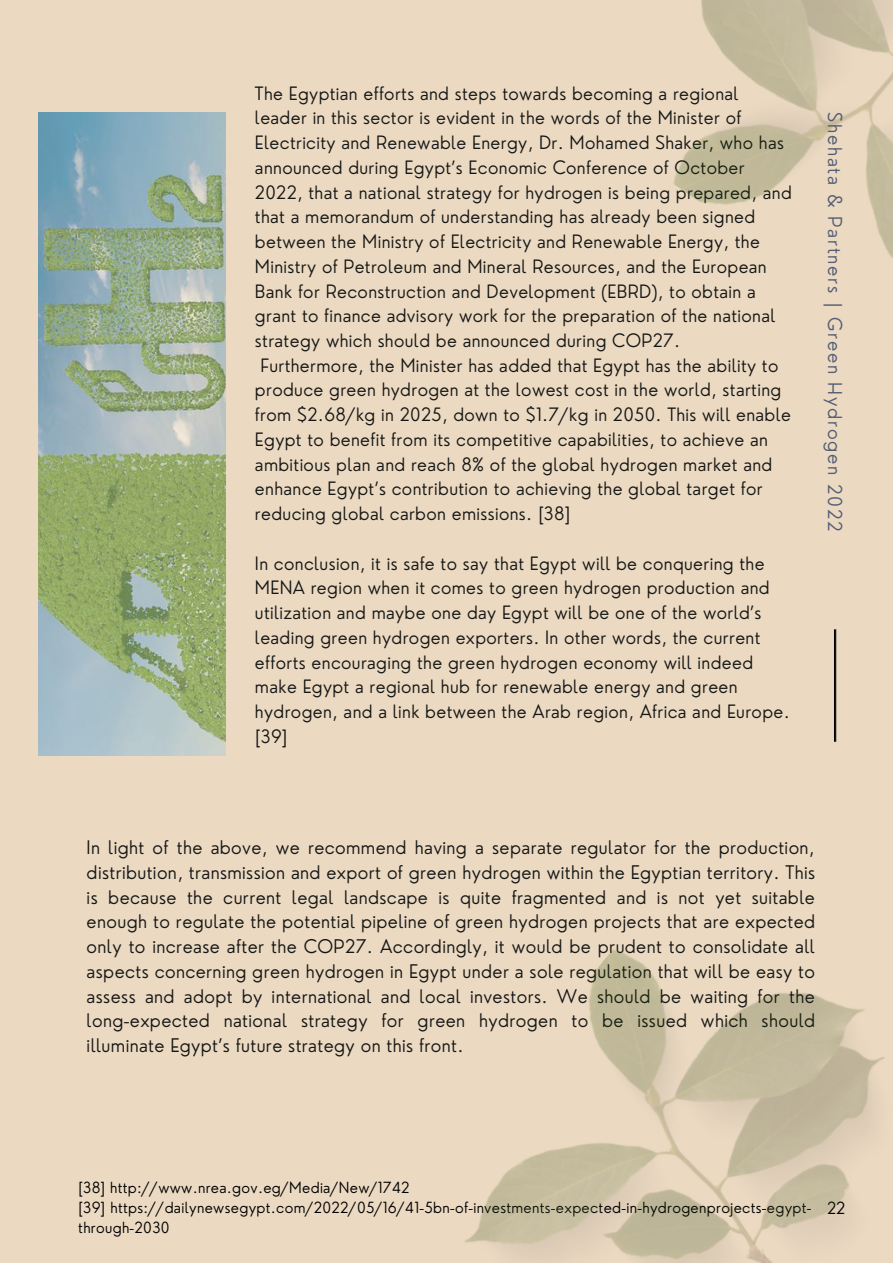
<style>
.page{position:relative;width:893px;height:1264px;background:#fff}
.page>*{position:absolute;margin:0;border:0;box-sizing:border-box;transform-origin:0 0}
.t1{font:300 18.75px "Nourd";letter-spacing:.09em;color:#545e75}
.t2{font:300 18.3px/24.8px "Nourd";letter-spacing:.02em;color:#151715;text-align:justify}
.t3{font:300 18px/24.8px "Nourd";letter-spacing:.02em;color:#151715}
.t4{font:300 16.35px "Nourd";color:#000}
.t5{font:300 15px/20.2px "Nourd";letter-spacing:.02em;color:#000}
</style>
<div class="page">
<div style="left:0;top:0;width:890px;height:1262px;background:#ebd9c2"></div>
<hr style="left:835px;top:629px;width:1px;height:112px;background:#000">
<hr style="left:833px;top:629px;width:2px;height:112px;background:#000">
<img style="left:39px;top:112px;width:186px;height:643px">
<img style="left:464px;top:861px;width:428px;height:401px">
<img style="left:673px;top:0;width:219px;height:371px">
<p class="t3" style="left:255px;top:80px;width:538px">The Egyptian efforts and steps towards becoming a regional leader in this sector is evident in the words of the Minister of Electricity and Renewable Energy, Dr. Mohamed Shaker, who has announced during Egypt’s Economic Conference of October 2022, that a national strategy for hydrogen is being prepared, and that a memorandum of understanding has already been signed between the Ministry of Electricity and Renewable Energy, the Ministry of Petroleum and Mineral Resources, and the European Bank for Reconstruction and Development (EBRD), to obtain a grant to finance advisory work for the preparation of the national strategy which should be announced during COP27.<br>Furthermore, the Minister has added that Egypt has the ability to produce green hydrogen at the lowest cost in the world, starting from $2.68/kg in 2025, down to $1.7/kg in 2050. This will enable Egypt to benefit from its competitive capabilities, to achieve an ambitious plan and reach 8% of the global hydrogen market and enhance Egypt’s contribution to achieving the global target for reducing global carbon emissions. [38]</p>
<p class="t3" style="left:255px;top:550px;width:536px">In conclusion, it is safe to say that Egypt will be conquering the MENA region when it comes to green hydrogen production and utilization and maybe one day Egypt will be one of the world’s leading green hydrogen exporters. In other words, the current efforts encouraging the green hydrogen economy will indeed make Egypt a regional hub for renewable energy and green hydrogen, and a link between the Arab region, Africa and Europe. [39]</p>
<p class="t1" style="left:846px;top:112px;width:421px;rotate:90deg">Shehata &amp; Partners | Green Hydrogen 2022</p>
<p class="t2" style="left:87px;top:835px;width:730px">In light of the above, we recommend having a separate regulator for the production, distribution, transmission and export of green hydrogen within the Egyptian territory. This is because the current legal landscape is quite fragmented and is not yet suitable enough to regulate the potential pipeline of green hydrogen projects that are expected only to increase after the COP27. Accordingly, it would be prudent to consolidate all aspects concerning green hydrogen in Egypt under a sole regulation that will be easy to assess and adopt by international and local investors. We should be waiting for the long-expected national strategy for green hydrogen to be issued which should illuminate Egypt’s future strategy on this front.</p>
<p class="t5" style="left:78px;top:1177px;width:734px">[38] http://www.nrea.gov.eg/Media/New/1742<br>[39] https://dailynewsegypt.com/2022/05/16/41-5bn-of-investments-expected-in-hydrogenprojects-egypt&shy;through-2030</p>
<p class="t4" style="left:827px;top:1197px;width:20px">22</p>
</div>
